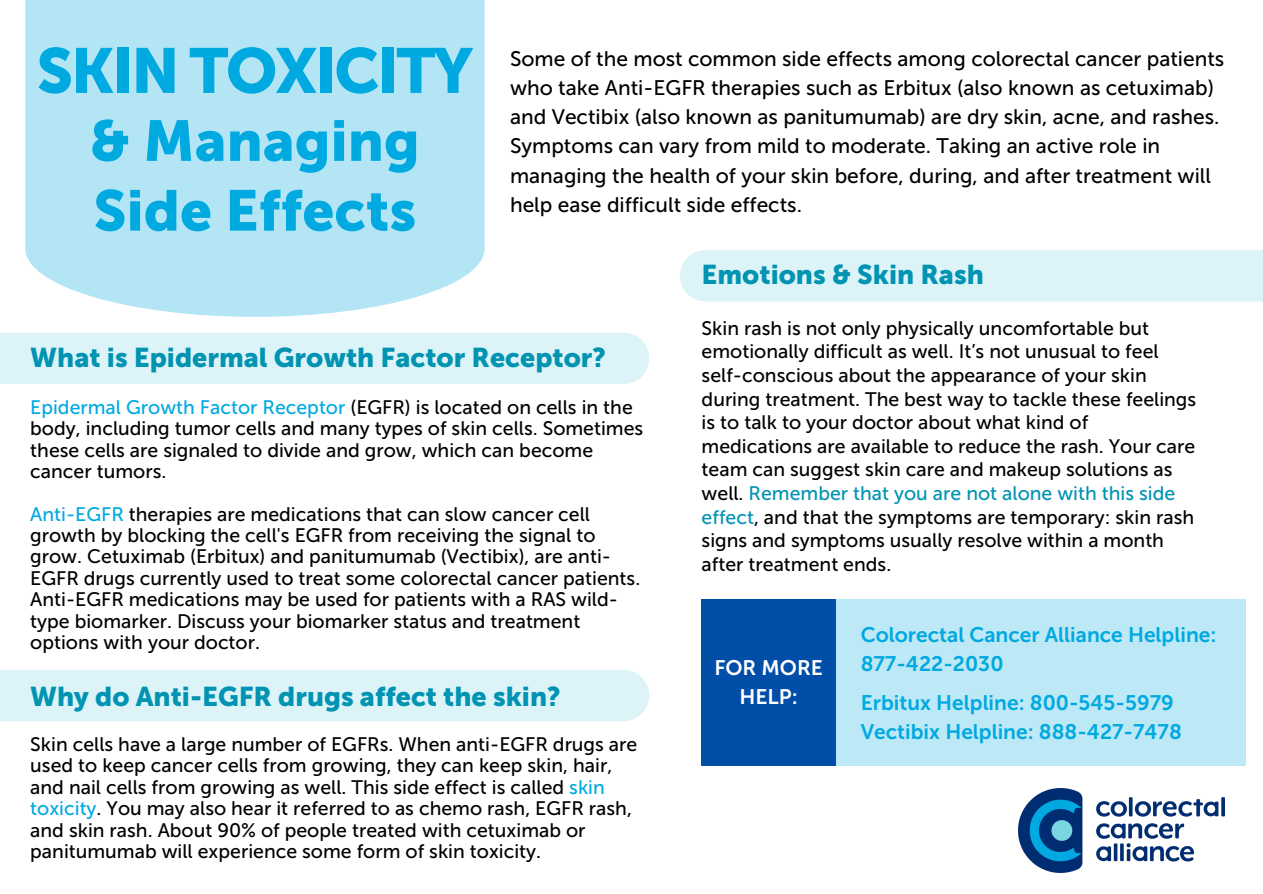
<style>
.page{position:relative;width:1263px;height:894px;background:#fff}
.page>*{position:absolute;margin:0;border:0;box-sizing:border-box;transform-origin:0 0}
.t1{font:63px "Museo Sans 900";letter-spacing:-.04em;color:#00a9e0}
.t2{font:57px "Museo Sans 900";color:#00a9e0}
.t3{font:27px "Museo Sans 900";color:#0093b2}
.t4{font:21px/29.2px "Museo Sans 500";color:#000}
.t5{font:21px "Museo Sans 700";color:#00a9e0}
.t6{font:21px/29.2px "Museo Sans 700";color:#fff;text-align:center}
.t7{font:19.5px/21.3px "Museo Sans 500";color:#000}
.s1{color:#00a9e0}
.s2{color:#0093b2}
</style>
<div class="page">
<div style="left:25px;top:0;width:460px;height:317px;background:#b3e5f5"></div>
<div style="left:680px;top:250px;width:583px;height:51px;background:#dcf4f7"></div>
<img style="left:1018px;top:788px;width:206px;height:84px">
<div style="left:0;top:332px;width:649px;height:52px;background:#dcf4f7"></div>
<div style="left:0;top:670px;width:649px;height:51px;background:#dcf4f7"></div>
<div style="left:702px;top:599px;width:543px;height:166px;background:#bde8f6"></div>
<div style="left:702px;top:598px;width:134px;height:167px;background:#004ea8"></div>
<p class="t1" style="left:37px;top:34px;width:438px">SKIN TOXICITY</p>
<p class="t2" style="left:90px;top:107px;width:331px">&amp; Managing</p>
<p class="t2" style="left:94px;top:177px;width:324px">Side Effects</p>
<p class="t4" style="left:510px;top:44px;width:716px">Some of the most common side effects among colorectal cancer patients who take Anti-EGFR therapies such as Erbitux (also known as cetuximab) and Vectibix (also known as panitumumab) are dry skin, acne, and rashes.<br>Symptoms can vary from mild to moderate. Taking an active role in managing the health of your skin before, during, and after treatment will help ease difficult side effects.</p>
<p class="t3" style="left:30px;top:341px;width:577px">What is Epidermal Growth Factor Receptor?</p>
<p class="t7" style="left:30px;top:396px;width:614px"><span class="s1">Epidermal Growth Factor Receptor</span> (EGFR) is located on cells in the body, including tumor cells and many types of skin cells. Sometimes these cells are signaled to divide and grow, which can become cancer tumors.</p>
<p class="t7" style="left:30px;top:503px;width:611px"><span class="s1">Anti-EGFR</span> therapies are medications that can slow cancer cell growth by blocking the cell's EGFR from receiving the signal to grow. Cetuximab (Erbitux) and panitumumab (Vectibix), are anti-EGFR drugs currently used to treat some colorectal cancer patients.<br>Anti-EGFR medications may be used for patients with a RAS wild&shy;type biomarker. Discuss your biomarker status and treatment options with your doctor.</p>
<p class="t3" style="left:30px;top:680px;width:532px">Why do Anti-EGFR drugs affect the skin?</p>
<p class="t7" style="left:30px;top:733px;width:609px">Skin cells have a large number of EGFRs. When anti-EGFR drugs are used to keep cancer cells from growing, they can keep skin, hair, and nail cells from growing as well. This side effect is called <span class="s1">skin toxicity</span>. You may also hear it referred to as chemo rash, EGFR rash, and skin rash. About 90% of people treated with cetuximab or panitumumab will experience some form of skin toxicity.</p>
<p class="t3" style="left:702px;top:259px;width:284px">Emotions &amp; Skin Rash</p>
<p class="t7" style="left:702px;top:316px;width:496px;line-height:23.5px">Skin rash is not only physically uncomfortable but emotionally difficult as well. It’s not unusual to feel self-conscious about the appearance of your skin during treatment. The best way to tackle these feelings is to talk to your doctor about what kind of medications are available to reduce the rash. Your care team can suggest skin care and makeup solutions as well. <span class="s2">Remember that you are not alone with this side effect</span>, and that the symptoms are temporary: skin rash signs and symptoms usually resolve within a month after treatment ends.</p>
<p class="t6" style="left:714px;top:652px;width:110px">FOR MORE<br>HELP:</p>
<p class="t5" style="left:861px;top:622px;width:357px">Colorectal Cancer Alliance Helpline:</p>
<p class="t5" style="left:861px;top:651px;width:144px">877-422-2030</p>
<p class="t5" style="left:861px;top:690px;width:315px">Erbitux Helpline: 800-545-5979</p>
<p class="t5" style="left:861px;top:719px;width:323px">Vectibix Helpline: 888-427-7478</p>
</div>
